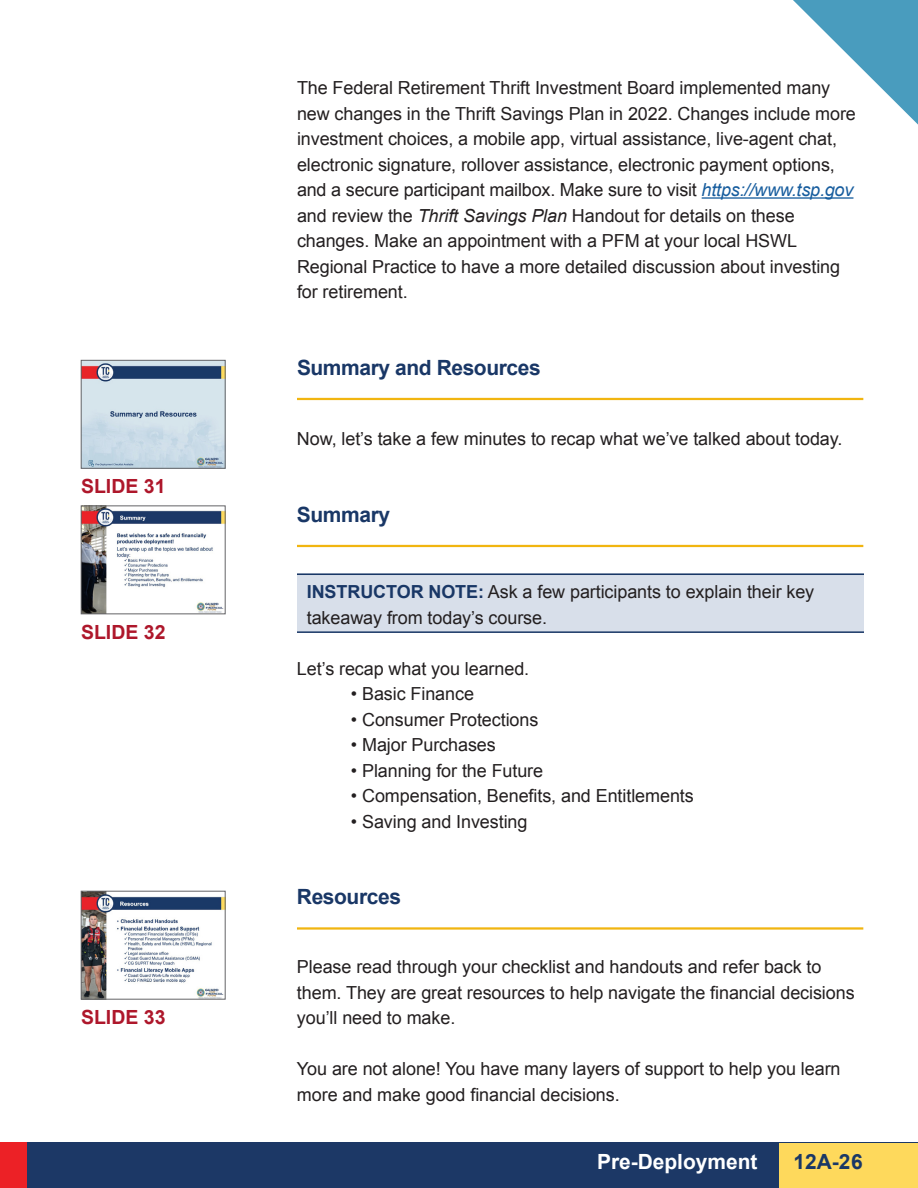
<style>
.page{position:relative;width:918px;height:1188px;background:#fff}
.page>*{position:absolute;margin:0;border:0;box-sizing:border-box;transform-origin:0 0}
.t1{font:700 21px "Arial";letter-spacing:-.02em;color:#193766}
.t2{font:700 20.85px "Arial";color:#fff}
.t3{font:700 20.85px "Arial";color:#193766}
.t4{font:700 19.5px "Arial";color:#ae172b}
.t5{font:18px/25.5px "Arial";letter-spacing:-.005em;color:#231f20}
.s1{font-style:italic;color:#175d9e}
.s2{font-style:italic}
.s3{font-weight:700;color:#193766}
</style>
<div class="page">
<div style="left:0;top:1143px;width:918px;height:45px;background:#1c3866"></div>
<div style="left:779px;top:1143px;width:139px;height:45px;background:#fed95c"></div>
<svg style="left:793px;top:0;width:125px;height:125px"></svg>
<div style="left:0;top:1143px;width:27px;height:45px;background:#ec2126"></div>
<div style="left:297px;top:574px;width:567px;height:59px;background:#d8dfea"></div>
<hr style="left:297px;top:574px;width:567px;height:1px;background:#193766">
<hr style="left:297px;top:631px;width:567px;height:2px;background:#193766">
<img style="left:83px;top:508px;width:140px;height:104px">
<div style="left:81px;top:506px;width:144px;height:108px;border:1px solid #636366"></div>
<hr style="left:702px;top:197px;width:151px;height:2px;background:#175d9e">
<hr style="left:297px;top:398px;width:566px;height:2px;background:#f1b510">
<hr style="left:297px;top:545px;width:566px;height:2px;background:#f1b510">
<hr style="left:297px;top:927px;width:566px;height:3px;background:#f1b510">
<img style="left:83px;top:893px;width:140px;height:104px">
<div style="left:81px;top:891px;width:144px;height:108px;border:1px solid #636366"></div>
<img style="left:83px;top:362px;width:140px;height:104px">
<div style="left:81px;top:360px;width:144px;height:108px;border:1px solid #636366"></div>
<p class="t4" style="left:81px;top:473px;width:86px">SLIDE 31</p>
<p class="t4" style="left:81px;top:619px;width:86px">SLIDE 32</p>
<p class="t4" style="left:81px;top:1004px;width:86px">SLIDE 33</p>
<p class="t5" style="left:297px;top:75px;width:560px">The Federal Retirement Thrift Investment Board implemented many new changes in the Thrift Savings Plan in 2022. Changes include more investment choices, a mobile app, virtual assistance, live-agent chat, electronic signature, rollover assistance, electronic payment options, and a secure participant mailbox. Make sure to visit <span class="s1">https://www.tsp.gov </span>and review the <span class="s2">Thrift Savings Plan</span> Handout for details on these changes. Make an appointment with a PFM at your local HSWL Regional Practice to have a more detailed discussion about investing for retirement.</p>
<p class="t1" style="left:297px;top:353px;width:245px">Summary and Resources</p>
<p class="t5" style="left:297px;top:426px;width:547px">Now, let’s take a few minutes to recap what we’ve talked about today.</p>
<p class="t1" style="left:297px;top:500px;width:95px">Summary</p>
<p class="t5" style="left:307px;top:579px;width:509px"><span class="s3">INSTRUCTOR NOTE:</span> Ask a few participants to explain their key takeaway from today’s course.</p>
<p class="t5" style="left:297px;top:656px;width:234px">Let’s recap what you learned.</p>
<p class="t5" style="left:351px;top:681px;width:125px">• Basic Finance</p>
<p class="t5" style="left:351px;top:707px;width:189px">• Consumer Protections</p>
<p class="t5" style="left:351px;top:732px;width:146px">• Major Purchases</p>
<p class="t5" style="left:351px;top:758px;width:194px">• Planning for the Future</p>
<p class="t5" style="left:351px;top:783px;width:344px">• Compensation, Benefits, and Entitlements</p>
<p class="t5" style="left:351px;top:809px;width:178px">• Saving and Investing</p>
<p class="t1" style="left:297px;top:883px;width:106px">Resources</p>
<p class="t5" style="left:297px;top:954px;width:559px">Please read through your checklist and handouts and refer back to them. They are great resources to help navigate the financial decisions you’ll need to make.</p>
<p class="t5" style="left:297px;top:1056px;width:545px">You are not alone! You have many layers of support to help you learn more and make good financial decisions.</p>
<p class="t2" style="left:597px;top:1148px;width:162px">Pre-Deployment</p>
<p class="t3" style="left:793px;top:1148px;width:71px">12A-26</p>
</div>
